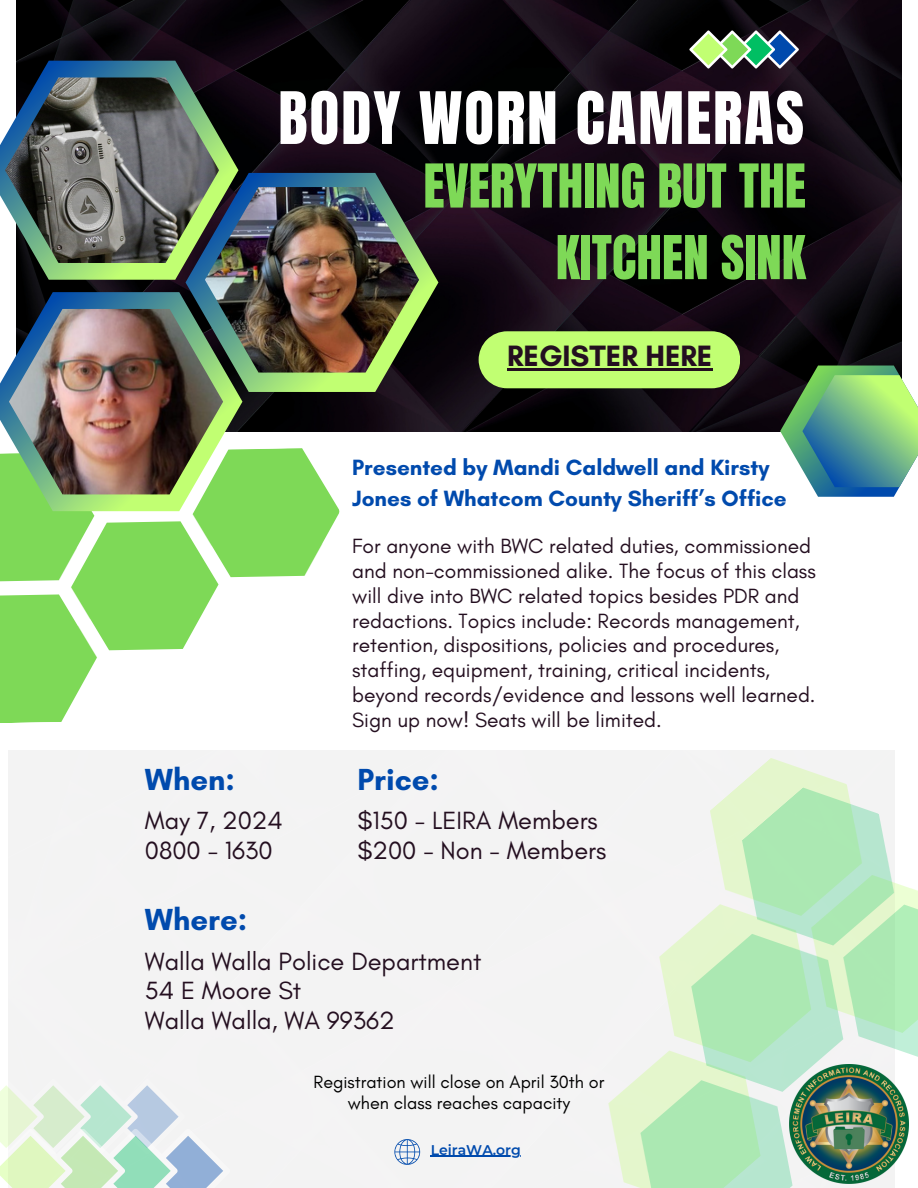
<style>
.page{position:relative;width:918px;height:1188px;background:#fff}
.page>*{position:absolute;margin:0;border:0;box-sizing:border-box;transform-origin:0 0}
.t1{font:61.35px "Anton";letter-spacing:.03em;color:#fff}
.t2{font:51.45px/71.6px "Anton";color:#7ed957;text-align:right}
.t3{font:700 31.05px "Glacial Indifference";color:#004aad}
.t4{font:700 30px "Glacial Indifference";color:#240f20}
.t5{font:25.35px "Glacial Indifference";color:#240f20}
.t6{font:700 22.5px/31.5px "Glacial Indifference";color:#004aad}
.t7{font:21px/24.8px "Glacial Indifference";color:#240f20}
.t8{font:18px/21.3px "Glacial Indifference";color:#000;text-align:center}
.t9{font:600 13.95px "Montserrat";color:#004aad}
</style>
<div class="page">
<img style="left:16px;top:0;width:886px;height:431px">
<svg style="left:0;top:448px;width:340px;height:275px;fill:#7ed957"></svg>
<svg style="left:186px;top:173px;width:252px;height:219px;background:#49674e"></svg>
<svg style="left:0;top:292px;width:242px;height:219px;background:#7db481"></svg>
<svg style="left:0;top:61px;width:238px;height:219px;background:#5e806d"></svg>
<img style="left:205px;top:187px;width:214px;height:186px">
<img style="left:5px;top:77px;width:214px;height:186px">
<img style="left:9px;top:309px;width:214px;height:185px">
<svg style="left:780px;top:366px;width:138px;height:131px;background:#71aa8c"></svg>
<svg style="left:689px;top:30px;width:110px;height:39px;background:#5e866c"></svg>
<svg style="left:479px;top:331px;width:261px;height:57px;background:#b5ef6b"></svg>
<div style="left:9px;top:751px;width:468px;height:437px;background:#f3f3f3"></div>
<div style="left:477px;top:750px;width:418px;height:438px;background:#f3f3f3"></div>
<svg style="left:509px;top:761px;width:409px;height:427px;fill:#f3f3f3"></svg>
<svg style="left:0;top:1079px;width:230px;height:109px"></svg>
<svg style="left:394px;top:1139px;width:26px;height:26px"></svg>
<hr style="left:431px;top:1156px;width:90px;height:1px;background:#004aad">
<img style="left:789px;top:1064px;width:120px;height:119px">
<hr style="left:507px;top:369px;width:205px;height:2px;background:#240f20">
<p class="t1" style="left:278px;top:74px;width:527px">BODY WORN CAMERAS</p>
<p class="t2" style="left:423px;top:151px;width:384px">EVERYTHING BUT THE<br>KITCHEN SINK</p>
<p class="t4" style="left:507px;top:338px;width:207px">REGISTER HERE</p>
<p class="t6" style="left:352px;top:451px;width:436px">Presented by Mandi Caldwell and Kirsty<br>Jones of Whatcom County Sheriff’s Office</p>
<p class="t3" style="left:145px;top:760px;width:92px">When:</p>
<p class="t5" style="left:145px;top:805px;width:140px">May 7, 2024</p>
<p class="t5" style="left:145px;top:835px;width:129px">0800 - 1630</p>
<p class="t7" style="left:352px;top:534px;width:465px">For anyone with BWC related duties, commissioned and non-commissioned alike. The focus of this class will dive into BWC related topics besides PDR and redactions. Topics include: Records management, retention, dispositions, policies and procedures, staffing, equipment, training, critical incidents, beyond records/evidence and lessons well learned.<br>Sign up now! Seats will be limited.</p>
<p class="t3" style="left:357px;top:760px;width:83px">Price:</p>
<p class="t5" style="left:357px;top:805px;width:242px">$150 - LEIRA Members</p>
<p class="t5" style="left:357px;top:835px;width:250px">$200 - Non - Members</p>
<p class="t3" style="left:145px;top:901px;width:104px">Where:</p>
<p class="t5" style="left:145px;top:946px;width:338px">Walla Walla Police Department</p>
<p class="t5" style="left:145px;top:975px;width:158px">54 E Moore St</p>
<p class="t5" style="left:145px;top:1005px;width:251px">Walla Walla, WA 99362</p>
<p class="t8" style="left:314px;top:1071px;width:292px">Registration will close on April 30th or when class reaches capacity</p>
<p class="t9" style="left:431px;top:1141px;width:92px">LeiraWA.org</p>
</div>
